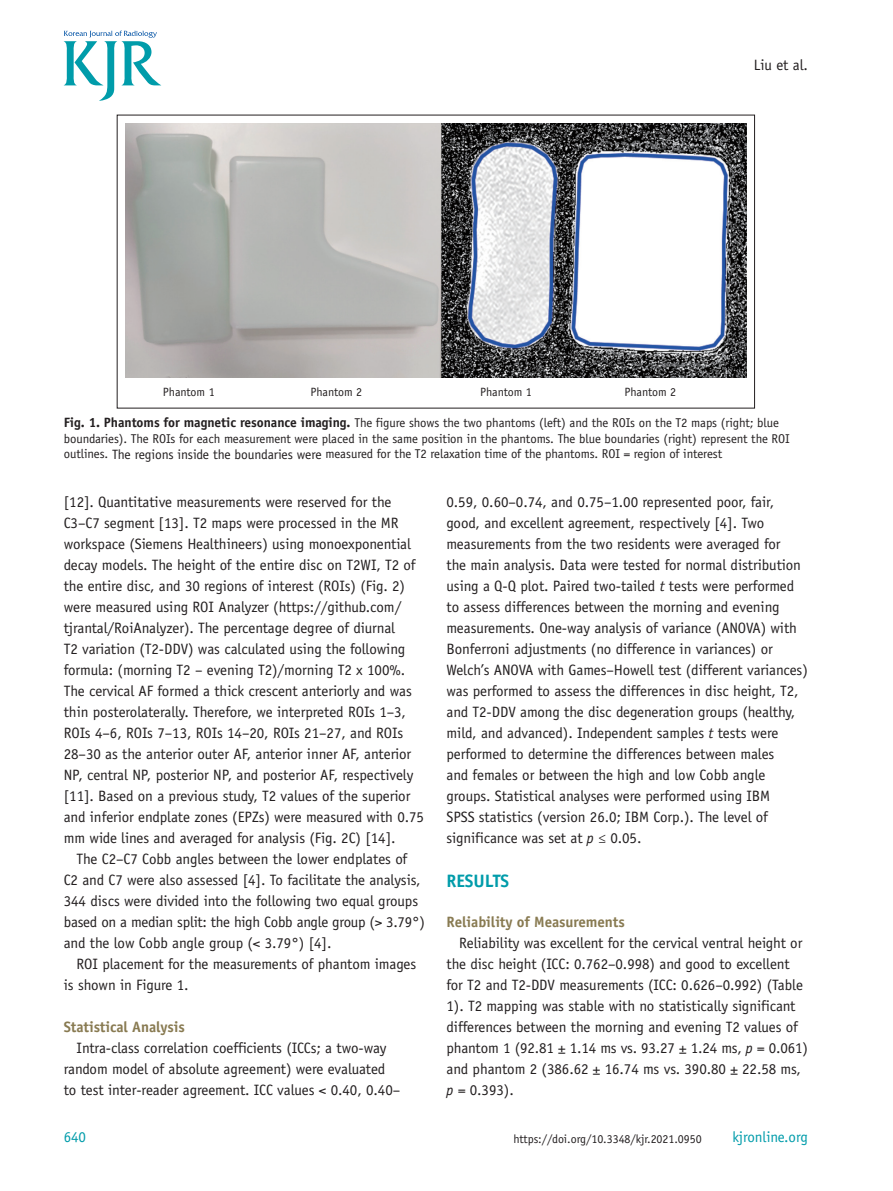
<style>
.page{position:relative;width:893px;height:1191px;background:#fff}
.page>*{position:absolute;margin:0;border:0;box-sizing:border-box;transform-origin:0 0}
.t1{font:700 18px "Officina Sans Std";letter-spacing:-.005em;color:#009caa}
.t2{font:15px/21px "Officina Sans Std";letter-spacing:-.005em;color:#231f20}
.t3{font:700 15px "Officina Sans Std";letter-spacing:-.005em;color:#887a51}
.t4{font:15px "Officina Sans Std";letter-spacing:-.005em;color:#009caa}
.t5{font:12.75px/15.8px "Officina Sans Std";letter-spacing:-.005em;color:#231f20}
.t6{font:12px "Officina Sans Std";letter-spacing:-.005em;color:#231f20}
.s1{font-weight:700;font-size:13.5px}
.s2{font-size:13.5px}
.s3{font-style:italic}
</style>
<div class="page">
<svg style="left:64px;top:31px;width:97px;height:70px"></svg>
<img style="left:125px;top:123px;width:621px;height:254px">
<p class="t2" style="left:754px;top:54px;width:56px">Liu et al.</p>
<p class="t6" style="left:163px;top:385px;width:53px">Phantom 1</p>
<p class="t6" style="left:310px;top:385px;width:53px">Phantom 2</p>
<p class="t6" style="left:480px;top:385px;width:53px">Phantom 1</p>
<p class="t6" style="left:624px;top:385px;width:53px">Phantom 2</p>
<p class="t5" style="left:64px;top:415px;width:728px"><span class="s1">Fig. 1. Phantoms for magnetic resonance imaging.</span> The figure shows the two phantoms (left) and the ROIs on the T2 maps (right; blue boundaries). The ROIs for each measurement were placed in the same position in the phantoms. The blue boundaries (right) represent the ROI outlines. <span class="s2">The regions inside the boundaries were</span> measured for the T2 relaxation time of the phantoms. ROI = region of interest</p>
<p class="t2" style="left:64px;top:491px;width:362px">[12]. Quantitative measurements were reserved for the C3–C7 segment [13]. T2 maps were processed in the MR workspace (Siemens Healthineers) using monoexponential decay models. The height of the entire disc on T2WI, T2 of the entire disc, and 30 regions of interest (ROIs) (Fig. 2) were measured using ROI Analyzer (https://github.com/ tjrantal/RoiAnalyzer). The percentage degree of diurnal<br>T2 variation (T2-DDV) was calculated using the following formula: (morning T2 – evening T2)/morning T2 x 100%.<br>The cervical AF formed a thick crescent anteriorly and was thin posterolaterally. Therefore, we interpreted ROIs 1–3, ROIs 4–6, ROIs 7–13, ROIs 14–20, ROIs 21–27, and ROIs 28–30 as the anterior outer AF, anterior inner AF, anterior NP, central NP, posterior NP, and posterior AF, respectively [11]. Based on a previous study, T2 values of the superior and inferior endplate zones (EPZs) were measured with 0.75 mm wide lines and averaged for analysis (Fig. 2C) [14].</p>
<p class="t2" style="left:64px;top:848px;width:363px;text-indent:13px">The C2–C7 Cobb angles between the lower endplates of C2 and C7 were also assessed [4]. To facilitate the analysis, 344 discs were divided into the following two equal groups based on a median split: the high Cobb angle group (&gt; 3.79°) and the low Cobb angle group (&lt; 3.79°) [4].</p>
<p class="t2" style="left:64px;top:953px;width:354px;text-indent:13px">ROI placement for the measurements of phantom images is shown in Figure 1.</p>
<p class="t3" style="left:64px;top:1017px;width:123px">Statistical Analysis</p>
<p class="t2" style="left:64px;top:1037px;width:338px;text-indent:13px">Intra-class correlation coefficients (ICCs; a two-way random model of absolute agreement) were evaluated to test inter-reader agreement. ICC values &lt; 0.40, 0.40–</p>
<p class="t4" style="left:64px;top:1128px;width:24px">640</p>
<p class="t2" style="left:446px;top:491px;width:363px">0.59, 0.60–0.74, and 0.75–1.00 represented poor, fair, good, and excellent agreement, respectively [4]. Two measurements from the two residents were averaged for<br>the main analysis. Data were tested for normal distribution using a Q-Q plot. Paired two-tailed <span class="s3">t</span> tests were performed to assess differences between the morning and evening measurements. One-way analysis of variance (ANOVA) with Bonferroni adjustments (no difference in variances) or Welch’s ANOVA with Games–Howell test (different variances) was performed to assess the differences in disc height, T2, and T2-DDV among the disc degeneration groups (healthy, mild, and advanced). Independent samples <span class="s3">t</span> tests were performed to determine the differences between males<br>and females or between the high and low Cobb angle groups. Statistical analyses were performed using IBM<br>SPSS statistics (version 26.0; IBM Corp.). The level of significance was set at <span class="s3">p</span> ≤ 0.05.</p>
<p class="t1" style="left:446px;top:870px;width:64px">RESULTS</p>
<p class="t3" style="left:446px;top:912px;width:180px">Reliability of Measurements</p>
<p class="t2" style="left:446px;top:932px;width:363px;text-indent:13px">Reliability was excellent for the cervical ventral height or the disc height (ICC: 0.762–0.998) and good to excellent for T2 and T2-DDV measurements (ICC: 0.626–0.992) (Table 1). T2 mapping was stable with no statistically significant differences between the morning and evening T2 values of phantom 1 (92.81 ± 1.14 ms vs. 93.27 ± 1.24 ms, <span class="s3">p</span> = 0.061) and phantom 2 (386.62 ± 16.74 ms vs. 390.80 ± 22.58 ms, <span class="s3">p</span> = 0.393).</p>
<p class="t6" style="left:513px;top:1132px;width:190px">https://doi.org/10.3348/kjr.2021.0950</p>
<p class="t4" style="left:732px;top:1128px;width:77px">kjronline.org</p>
</div>
